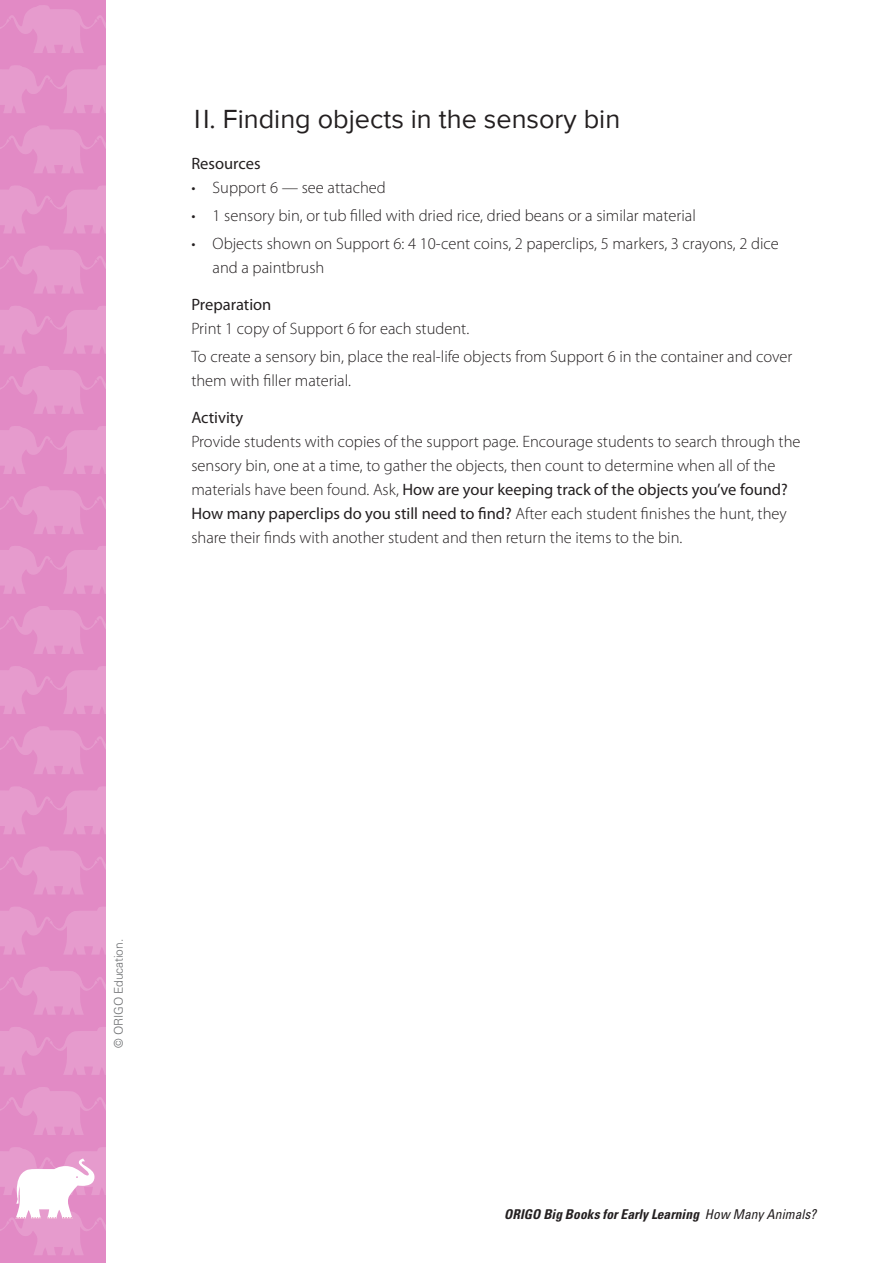
<style>
.page{position:relative;width:893px;height:1263px;background:#fff}
.page>*{position:absolute;margin:0;border:0;box-sizing:border-box;transform-origin:0 0}
.t1{font:27px "Proxima Nova";color:#231f20}
.t2{font:300 16.5px/24px "Myriad Pro";color:#231f20}
.t3{font:16.5px "Myriad Pro";color:#231f20}
.t4{font:italic 700 condensed 13.5px "Univers";letter-spacing:.005em;color:#231f20}
.t5{font:300 12px "Univers";letter-spacing:-.01em;color:#6d6f71}
.s1{font-weight:400}
</style>
<div class="page">
<div style="left:0;top:0;width:105px;height:1263px;background:#e28ac5"></div>
<svg style="left:0;top:546px;width:105px;height:48px"></svg>
<svg style="left:0;top:606px;width:105px;height:48px"></svg>
<svg style="left:0;top:666px;width:105px;height:48px"></svg>
<svg style="left:0;top:726px;width:105px;height:48px"></svg>
<svg style="left:0;top:786px;width:105px;height:48px"></svg>
<svg style="left:0;top:847px;width:105px;height:47px"></svg>
<svg style="left:0;top:907px;width:105px;height:47px"></svg>
<svg style="left:0;top:967px;width:105px;height:48px"></svg>
<svg style="left:0;top:1027px;width:105px;height:48px"></svg>
<svg style="left:0;top:1087px;width:105px;height:48px"></svg>
<svg style="left:0;top:5px;width:105px;height:48px"></svg>
<svg style="left:0;top:65px;width:105px;height:48px"></svg>
<svg style="left:0;top:125px;width:105px;height:48px"></svg>
<svg style="left:0;top:186px;width:105px;height:47px"></svg>
<svg style="left:0;top:246px;width:105px;height:47px"></svg>
<svg style="left:0;top:306px;width:105px;height:48px"></svg>
<svg style="left:0;top:366px;width:105px;height:48px"></svg>
<svg style="left:0;top:426px;width:105px;height:48px"></svg>
<svg style="left:0;top:486px;width:105px;height:48px"></svg>
<svg style="left:0;top:1147px;width:105px;height:108px"></svg>
<h1 class="t1" style="left:191px;top:104px;width:430px">11. Finding objects in the sensory bin</h1>
<p class="t3" style="left:191px;top:153px;width:71px">Resources</p>
<p class="t2" style="left:191px;top:175px;width:196px">• Support 6 — see attached</p>
<p class="t2" style="left:191px;top:203px;width:506px">• 1 sensory bin, or tub filled with dried rice, dried beans or a similar material</p>
<p class="t2" style="left:213px;top:232px;width:568px;text-indent:-21px">• Objects shown on Support 6: 4 10-cent coins, 2 paperclips, 5 markers, 3 crayons, 2 dice and a paintbrush</p>
<p class="t3" style="left:191px;top:294px;width:82px">Preparation</p>
<p class="t2" style="left:191px;top:314px;width:602px;line-height:28.2px">Print 1 copy of Support 6 for each student.<br>To create a sensory bin, place the real-life objects from Support 6 in the container and cover</p>
<p class="t2" style="left:191px;top:369px;width:161px">them with filler material.</p>
<p class="t3" style="left:191px;top:407px;width:54px">Activity</p>
<p class="t2" style="left:191px;top:429px;width:611px">Provide students with copies of the support page. Encourage students to search through the sensory bin, one at a time, to gather the objects, then count to determine when all of the materials have been found. Ask, <span class="s1">How are your keeping track of the objects you’ve found?<br>How many paperclips do you still need to find?</span> After each student finishes the hunt, they share their finds with another student and then return the items to the bin.</p>
<p class="t5" style="left:111px;top:1048px;width:110px;rotate:-90deg">© ORIGO Education.</p>
<p class="t4" style="left:504px;top:1205px;width:314px">ORIGO Big Books for Early Learning <span class="s1">How Many Animals?</span></p>
</div>
